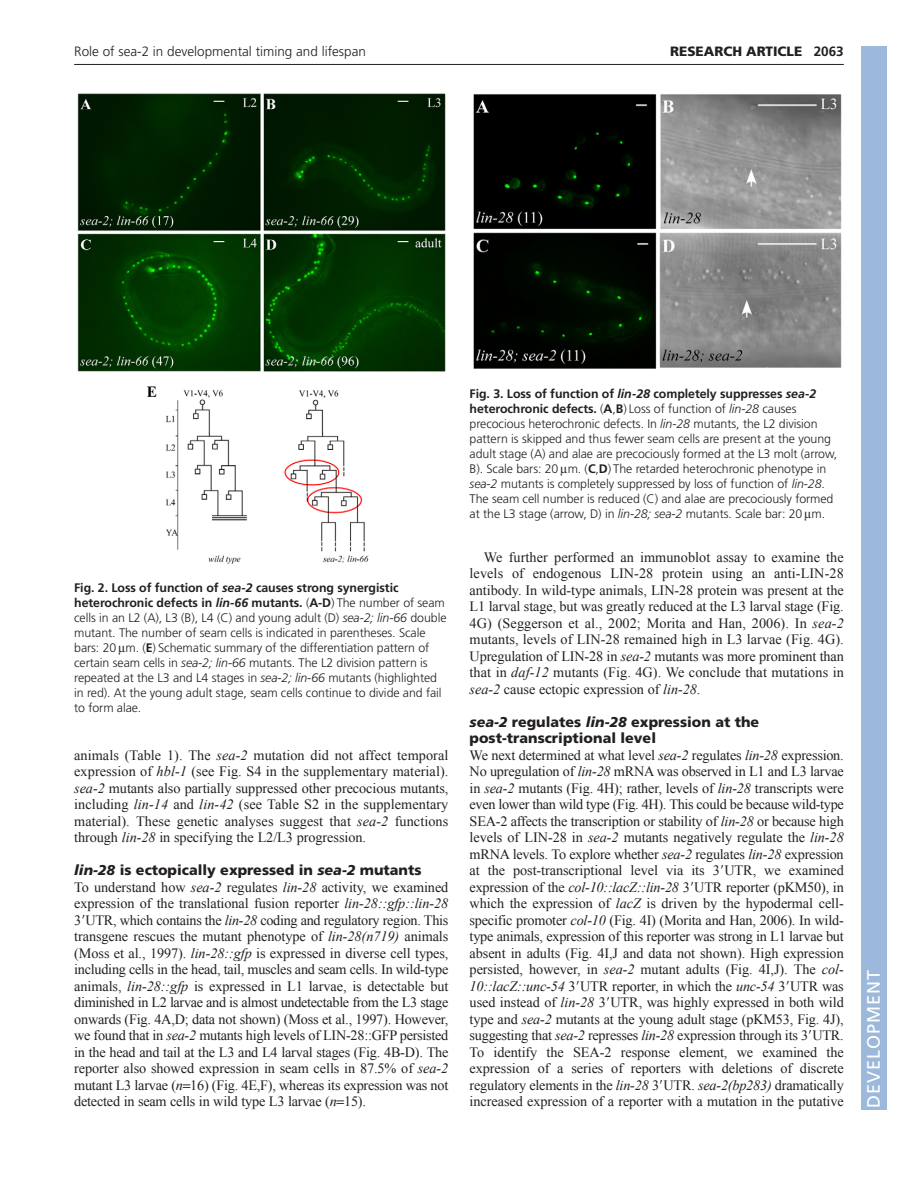
<style>
.page{position:relative;width:918px;height:1188px;background:#fff}
.page>*{position:absolute;margin:0;border:0;box-sizing:border-box;transform-origin:0 0}
.t1{font:18px "Frutiger LT Std";letter-spacing:.055em;color:#fff}
.t2{font:14.25px/16.5px "Times New Roman";letter-spacing:-.005em;color:#231f20;text-align:justify}
.t3{font:900 14.25px/16.5px "Frutiger LT Std";color:#231f20}
.t4{font:300 13.5px "Frutiger LT Std";color:#231f20}
.t5{font:900 13.5px "Frutiger LT Std";color:#231f20}
.t6{font:300 12.3px/15px "Frutiger LT Std";letter-spacing:-.005em;color:#231f20}
.s1{font-weight:700}
.s2{font-weight:700;font-style:italic}
.s3{font-style:italic}
.s4{font-family:"Mathematical Pi One"}
</style>
<div class="page">
<hr style="left:74px;top:64px;width:770px;height:1px;background:#231f20">
<img style="left:77px;top:93px;width:369px;height:471px">
<img style="left:473px;top:94px;width:369px;height:275px">
<div style="left:861px;top:46px;width:25px;height:1064px;background:#9cb9db"></div>
<p class="t4" style="left:74px;top:46px;width:293px">Role of sea-2 in developmental timing and lifespan</p>
<p class="t5" style="left:670px;top:46px;width:175px">RESEARCH ARTICLE <span class="s1">2063</span></p>
<p class="t6" style="left:74px;top:581px;width:374px"><span class="s1">Fig. 2. Loss of function of</span> <span class="s2">sea-2</span> <span class="s1">causes strong synergistic heterochronic defects in</span> <span class="s2">lin-66</span> <span class="s1">mutants.</span> (<span class="s1">A-D</span>) The number of seam cells in an L2 (A), L3 (B), L4 (C) and young adult (D) <span class="s3">sea-2; lin-66</span> double mutant. The number of seam cells is indicated in parentheses. Scale bars: 20 m. (<span class="s1">E</span>) Schematic summary of the differentiation pattern of certain seam cells in <span class="s3">sea-2; lin-66</span> mutants. The L2 division pattern is repeated at the L3 and L4 stages in <span class="s3">sea-2; lin-66</span> mutants (highlighted in red). At the young adult stage, seam cells continue to divide and fail to form alae.</p>
<p class="t2" style="left:74px;top:747px;width:376px">animals (Table 1). The <span class="s3">sea-2</span> mutation did not affect temporal expression of <span class="s3">hbl-1</span> (see Fig. S4 in the supplementary material). <span class="s3">sea-2</span> mutants also partially suppressed other precocious mutants, including <span class="s3">lin-14</span> and <span class="s3">lin-42</span> (see Table S2 in the supplementary material). These genetic analyses suggest that <span class="s3">sea-2</span> functions through <span class="s3">lin-28</span> in specifying the L2/L3 progression.</p>
<p class="t3" style="left:74px;top:863px;width:349px"><span class="s3">lin-28</span> is ectopically expressed in <span class="s3">sea-2</span> mutants</p>
<p class="t2" style="left:74px;top:879px;width:376px">To understand how <span class="s3">sea-2</span> regulates <span class="s3">lin-28</span> activity, we examined expression of the translational fusion reporter <span class="s3">lin-28::gfp::lin-28<br></span>3<span class="s4">-</span>UTR, which contains the <span class="s3">lin-28</span> coding and regulatory region. This transgene rescues the mutant phenotype of <span class="s3">lin-28(n719)</span> animals (Moss et al., 1997). <span class="s3">lin-28::gfp</span> is expressed in diverse cell types, including cells in the head, tail, muscles and seam cells. In wild-type animals, <span class="s3">lin-28::gfp</span> is expressed in L1 larvae, is detectable but diminished in L2 larvae and is almost undetectable from the L3 stage onwards (Fig. 4A,D; data not shown) (Moss et al., 1997). However, we found that in <span class="s3">sea-2</span> mutants high levels of LIN-28::GFP persisted in the head and tail at the L3 and L4 larval stages (Fig. 4B-D). The reporter also showed expression in seam cells in 87.5% of <span class="s3">sea-2 </span>mutant L3 larvae (<span class="s3">n</span> 16) (Fig. 4E,F), whereas its expression was not detected in seam cells in wild type L3 larvae (<span class="s3">n</span> 15).</p>
<p class="t6" style="left:470px;top:388px;width:369px"><span class="s1">Fig. 3. Loss of function of</span> <span class="s2">lin-28</span> <span class="s1">completely suppresses</span> <span class="s2">sea-2 </span><span class="s1">heterochronic defects.</span> (<span class="s1">A</span>,<span class="s1">B</span>) Loss of function of <span class="s3">lin-28</span> causes precocious heterochronic defects. In <span class="s3">lin-28</span> mutants, the L2 division pattern is skipped and thus fewer seam cells are present at the young adult stage (A) and alae are precociously formed at the L3 molt (arrow, B). Scale bars: 20 m. (<span class="s1">C</span>,<span class="s1">D</span>) The retarded heterochronic phenotype in <span class="s3">sea-2</span> mutants is completely suppressed by loss of function of <span class="s3">lin-28</span>.<br>The seam cell number is reduced (C) and alae are precociously formed at the L3 stage (arrow, D) in <span class="s3">lin-28; sea-2</span> mutants. Scale bar: 20 m.</p>
<p class="t2" style="left:470px;top:549px;width:376px;text-indent:14px">We further performed an immunoblot assay to examine the levels of endogenous LIN-28 protein using an anti-LIN-28 antibody. In wild-type animals, LIN-28 protein was present at the L1 larval stage, but was greatly reduced at the L3 larval stage (Fig.<br>4G) (Seggerson et al., 2002; Morita and Han, 2006). In <span class="s3">sea-2 </span>mutants, levels of LIN-28 remained high in L3 larvae (Fig. 4G).<br>Upregulation of LIN-28 in <span class="s3">sea-2</span> mutants was more prominent than that in <span class="s3">daf-12</span> mutants (Fig. 4G). We conclude that mutations in <span class="s3">sea-2</span> cause ectopic expression of <span class="s3">lin-28</span>.</p>
<p class="t3" style="left:470px;top:715px;width:291px"><span class="s3">sea-2</span> regulates <span class="s3">lin-28</span> expression at the post-transcriptional level</p>
<p class="t2" style="left:470px;top:747px;width:376px">We next determined at what level <span class="s3">sea-2</span> regulates <span class="s3">lin-28</span> expression.<br>No upregulation of <span class="s3">lin-28</span> mRNA was observed in L1 and L3 larvae in <span class="s3">sea-2</span> mutants (Fig. 4H); rather, levels of <span class="s3">lin-28</span> transcripts were even lower than wild type (Fig. 4H). This could be because wild-type SEA-2 affects the transcription or stability of <span class="s3">lin-28</span> or because high levels of LIN-28 in <span class="s3">sea-2</span> mutants negatively regulate the <span class="s3">lin-28 </span>mRNA levels. To explore whether <span class="s3">sea-2</span> regulates <span class="s3">lin-28</span> expression at the post-transcriptional level via its 3<span class="s4">-</span>UTR, we examined expression of the <span class="s3">col-10::lacZ::lin-28</span> 3<span class="s4">-</span>UTR reporter (pKM50), in which the expression of <span class="s3">lacZ</span> is driven by the hypodermal cell&shy;specific promoter <span class="s3">col-10</span> (Fig. 4I) (Morita and Han, 2006). In wild&shy;type animals, expression of this reporter was strong in L1 larvae but absent in adults (Fig. 4I,J and data not shown). High expression persisted, however, in <span class="s3">sea-2</span> mutant adults (Fig. 4I,J). The <span class="s3">col-10::lacZ::unc-54</span> 3<span class="s4">-</span>UTR reporter, in which the <span class="s3">unc-54</span> 3<span class="s4">-</span>UTR was used instead of <span class="s3">lin-28</span> 3<span class="s4">-</span>UTR, was highly expressed in both wild type and <span class="s3">sea-2</span> mutants at the young adult stage (pKM53, Fig. 4J), suggesting that <span class="s3">sea-2</span> represses <span class="s3">lin-28</span> expression through its 3<span class="s4">-</span>UTR.<br>To identify the SEA-2 response element, we examined the expression of a series of reporters with deletions of discrete regulatory elements in the <span class="s3">lin-28</span> 3<span class="s4">-</span>UTR. <span class="s3">sea-2(bp283)</span> dramatically increased expression of a reporter with a mutation in the putative</p>
<p class="t1" style="left:863px;top:1108px;width:140px;rotate:-90deg">DEVELOPMENT</p>
</div>
